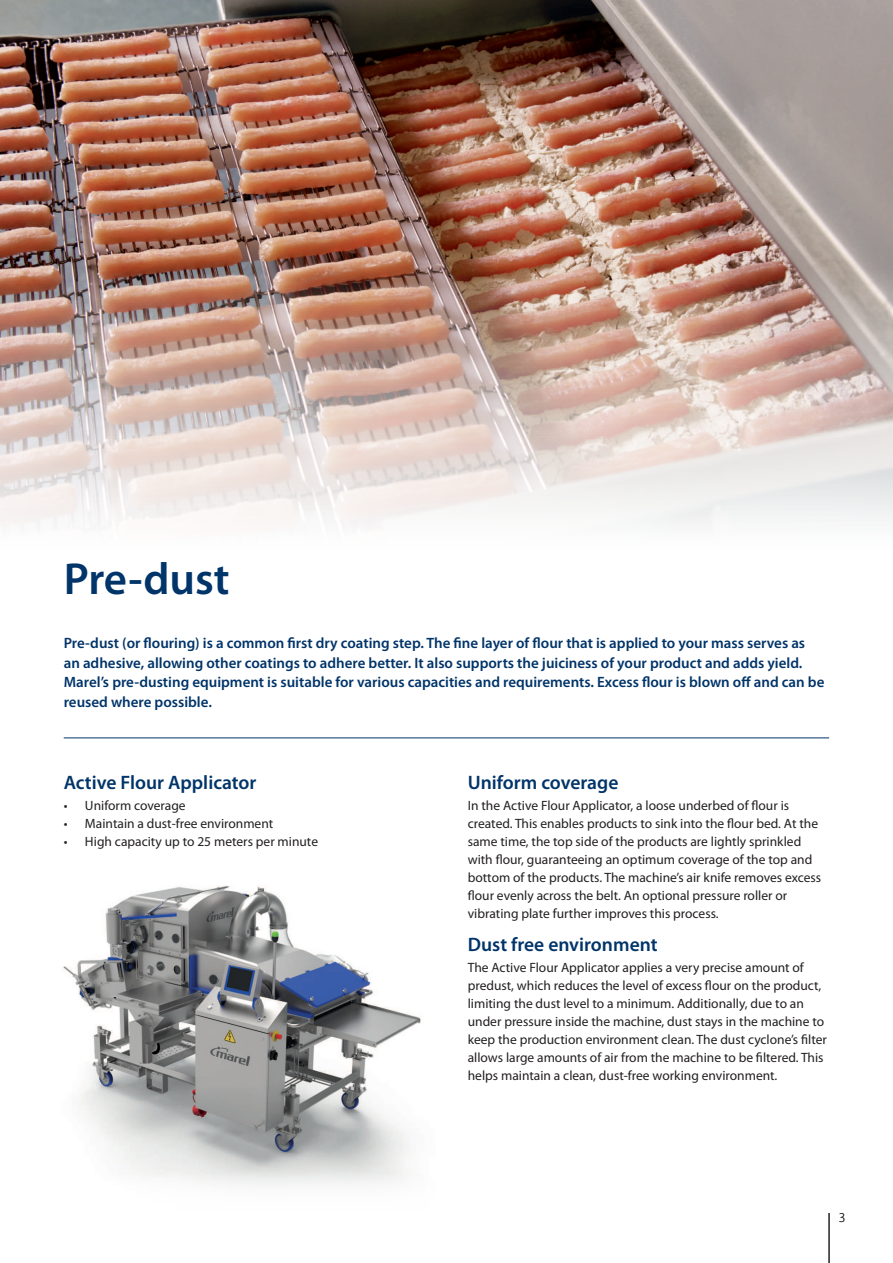
<style>
.page{position:relative;width:893px;height:1263px;background:#fff}
.page>*{position:absolute;margin:0;border:0;box-sizing:border-box;transform-origin:0 0}
.t1{font:600 45px "Myriad Pro";color:#013469}
.t2{font:600 19.5px "Myriad Pro";color:#013469}
.t3{font:600 15px/19.5px "Myriad Pro";color:#013469}
.t4{font:13.5px/18px "Myriad Pro";color:#231f20}
.t5{font:300 13.5px "Myriad Pro";color:#231f20}
</style>
<div class="page">
<hr style="left:829px;top:1213px;width:1px;height:50px;background:#231f20">
<img style="left:63px;top:885px;width:358px;height:300px">
<hr style="left:64px;top:738px;width:765px;height:1px;background:#013469">
<img style="left:0;top:0;width:893px;height:524px">
<h1 class="t1" style="left:64px;top:560px;width:168px">Pre-dust</h1>
<p class="t3" style="left:64px;top:634px;width:762px">Pre-dust (or louring) is a common irst dry coating step. The ine layer of lour that is applied to your mass serves as an adhesive, allowing other coatings to adhere better. It also supports the juiciness of your product and adds yield.<br>Marel’s pre-dusting equipment is suitable for various capacities and requirements. Excess lour is blown of and can be reused where possible.</p>
<h2 class="t2" style="left:64px;top:774px;width:194px">Active Flour Applicator</h2>
<p class="t4" style="left:64px;top:798px;width:123px">• Uniform coverage</p>
<p class="t4" style="left:64px;top:816px;width:211px">• Maintain a dust-free environment</p>
<p class="t4" style="left:64px;top:834px;width:256px">• High capacity up to 25 meters per minute</p>
<h2 class="t2" style="left:468px;top:774px;width:152px">Uniform coverage</h2>
<p class="t4" style="left:468px;top:798px;width:355px">In the Active Flour Applicator, a loose underbed of lour is created. This enables products to sink into the lour bed. At the same time, the top side of the products are lightly sprinkled with lour, guaranteeing an optimum coverage of the top and bottom of the products. The machine’s air knife removes excess lour evenly across the belt. An optional pressure roller or vibrating plate further improves this process.</p>
<h2 class="t2" style="left:468px;top:936px;width:191px">Dust free environment</h2>
<p class="t4" style="left:468px;top:960px;width:361px">The Active Flour Applicator applies a very precise amount of predust, which reduces the level of excess lour on the product, limiting the dust level to a minimum. Additionally, due to an under pressure inside the machine, dust stays in the machine to keep the production environment clean. The dust cyclone’s ilter allows large amounts of air from the machine to be iltered. This helps maintain a clean, dust-free working environment.</p>
<p class="t5" style="left:839px;top:1209px;width:8px">3</p>
</div>
